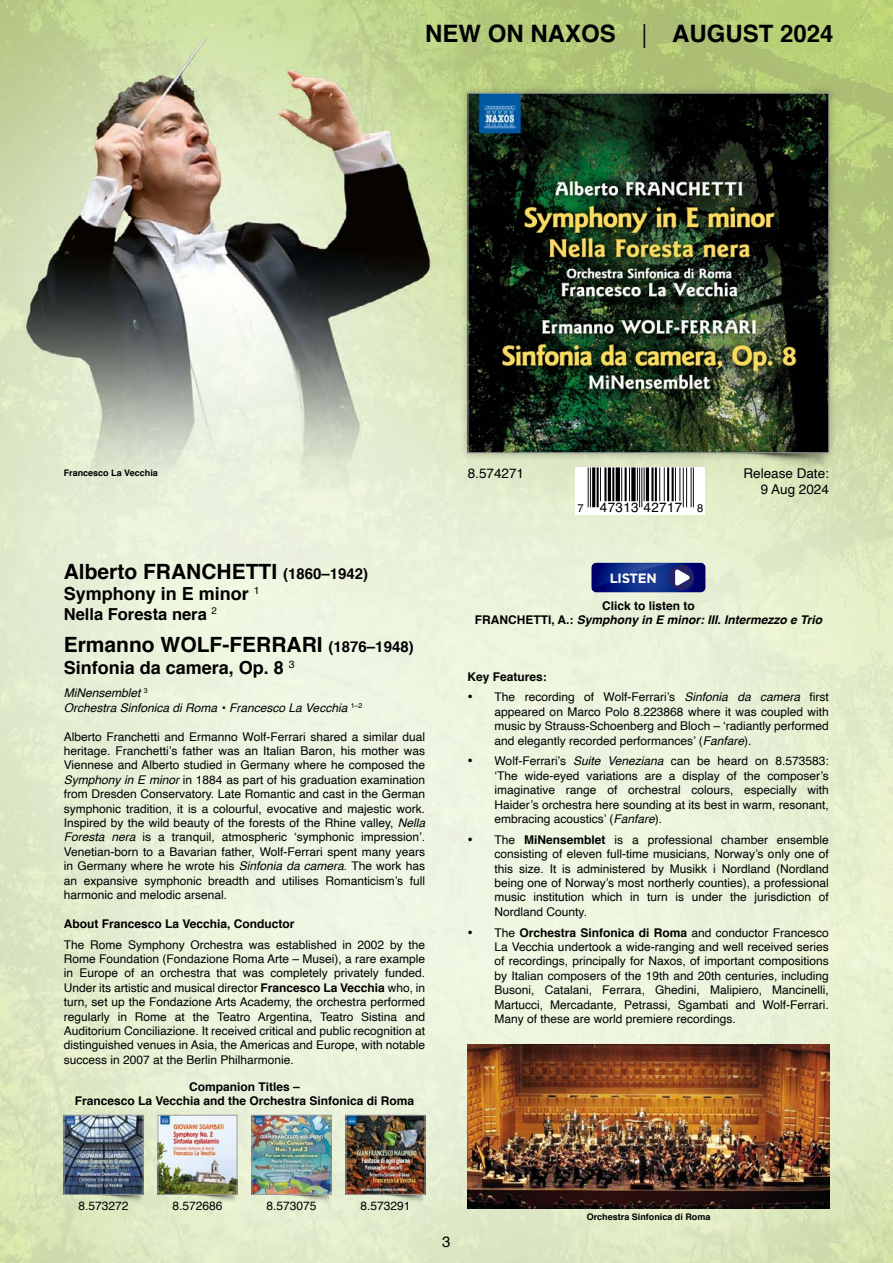
<style>
.page{position:relative;width:893px;height:1263px;background:#fff}
.page>*{position:absolute;margin:0;border:0;box-sizing:border-box;transform-origin:0 0}
.t1{font:700 24px "Helvetica";color:#000}
.t2{font:700 21px "Helvetica";color:#000}
.t3{font:700 18px "Helvetica";color:#000}
.t4{font:700 16.5px "Helvetica";color:#000}
.t5{font:15px "Helvetica";color:#000}
.t6{font:13.5px/16.2px "Helvetica";color:#000;text-align:right}
.t7{font:13.5px "Helvetica";letter-spacing:.025em;color:#000}
.t8{font:700 13.5px "Gotham";letter-spacing:-.02em;color:#fff}
.t9{font:12px/14.4px "Helvetica";color:#000;text-align:justify}
.t10{font:700 12px/14.4px "Helvetica";color:#000;text-align:center}
.t11{font:italic 700 12px/14.4px "Helvetica";color:#000;text-align:center}
.t12{font:italic 12px/14.4px "Helvetica";color:#000}
.t13{font:700 9px "Helvetica";color:#000}
.s1{font-weight:300}
.s2{font-size:11.25px}
.s3{font-size:15px}
.s4{font-style:normal}
.s5{font-style:italic}
.s6{font-weight:700}
</style>
<div class="page">
<img style="left:0;top:0;width:893px;height:1263px">
<img style="left:652px;top:462px;width:177px;height:11px">
<div style="left:459px;top:84px;width:379px;height:378px;background:#000;opacity:.2"></div>
<img style="left:470px;top:95px;width:357px;height:356px">
<div style="left:468px;top:93px;width:361px;height:360px;border:1px solid #9d9e9e"></div>
<svg style="left:575px;top:467px;width:130px;height:48px"></svg>
<hr style="left:693px;top:467px;width:1px;height:40px;background:#000">
<hr style="left:691px;top:467px;width:1px;height:40px;background:#000">
<hr style="left:686px;top:467px;width:1px;height:40px;background:#000">
<hr style="left:683px;top:467px;width:1px;height:40px;background:#000">
<hr style="left:679px;top:467px;width:1px;height:34px;background:#000">
<hr style="left:675px;top:467px;width:1px;height:34px;background:#000">
<hr style="left:672px;top:467px;width:2px;height:34px;background:#000">
<hr style="left:667px;top:467px;width:2px;height:34px;background:#000">
<hr style="left:664px;top:467px;width:1px;height:34px;background:#000">
<hr style="left:659px;top:467px;width:1px;height:34px;background:#000">
<hr style="left:655px;top:467px;width:2px;height:34px;background:#000">
<hr style="left:651px;top:467px;width:2px;height:34px;background:#000">
<hr style="left:646px;top:467px;width:3px;height:34px;background:#000">
<hr style="left:644px;top:467px;width:1px;height:34px;background:#000">
<hr style="left:641px;top:467px;width:1px;height:40px;background:#000">
<hr style="left:639px;top:467px;width:1px;height:40px;background:#000">
<hr style="left:637px;top:467px;width:1px;height:34px;background:#000">
<div style="left:631px;top:467px;width:5px;height:34px;background:#000"></div>
<hr style="left:629px;top:467px;width:1px;height:34px;background:#000">
<hr style="left:625px;top:467px;width:2px;height:34px;background:#000">
<hr style="left:621px;top:467px;width:1px;height:34px;background:#000">
<hr style="left:616px;top:467px;width:4px;height:34px;background:#000">
<hr style="left:612px;top:467px;width:2px;height:34px;background:#000">
<hr style="left:608px;top:467px;width:3px;height:34px;background:#000">
<hr style="left:604px;top:467px;width:2px;height:34px;background:#000">
<hr style="left:600px;top:467px;width:1px;height:34px;background:#000">
<hr style="left:597px;top:467px;width:2px;height:40px;background:#000">
<hr style="left:592px;top:467px;width:3px;height:40px;background:#000">
<hr style="left:590px;top:467px;width:1px;height:40px;background:#000">
<hr style="left:588px;top:467px;width:1px;height:40px;background:#000">
<svg style="left:591px;top:563px;width:114px;height:29px"></svg>
<img style="left:80px;top:1194px;width:63px;height:10px">
<img style="left:66px;top:1117px;width:75px;height:75px">
<div style="left:64px;top:1115px;width:79px;height:79px;border:1px solid #9d9e9e"></div>
<img style="left:174px;top:1194px;width:63px;height:10px">
<img style="left:160px;top:1117px;width:75px;height:75px">
<div style="left:158px;top:1115px;width:79px;height:79px;border:1px solid #9d9e9e"></div>
<img style="left:268px;top:1194px;width:63px;height:10px">
<img style="left:254px;top:1117px;width:75px;height:75px">
<div style="left:252px;top:1115px;width:79px;height:79px;border:1px solid #9d9e9e"></div>
<img style="left:362px;top:1194px;width:63px;height:10px">
<img style="left:348px;top:1117px;width:75px;height:75px">
<div style="left:346px;top:1115px;width:79px;height:79px;border:1px solid #9d9e9e"></div>
<img style="left:468px;top:1044px;width:361px;height:164px">
<p class="t13" style="left:64px;top:465px;width:96px">Francesco La Vecchia</p>
<h1 class="t1" style="left:425px;top:15px;width:410px">NEW ON NAXOS <span class="s1">|</span> AUGUST 2024</h1>
<p class="t6" style="left:468px;top:465px;width:58px">8.574271</p>
<p class="t6" style="left:743px;top:465px;width:87px">Release Date:<br>9 Aug 2024</p>
<p class="t7" style="left:577px;top:497px;width:127px"><span class="s2">7</span> 47313 42717 <span class="s2">8</span></p>
<h2 class="t2" style="left:64px;top:554px;width:306px">Alberto FRANCHETTI <span class="s3">(1860–1942)</span></h2>
<h3 class="t3" style="left:64px;top:579px;width:197px">Symphony in E minor <sup>1</sup></h3>
<h3 class="t4" style="left:64px;top:601px;width:154px">Nella Foresta nera <sup>2</sup></h3>
<h2 class="t2" style="left:64px;top:628px;width:351px">Ermanno WOLF-FERRARI <span class="s3">(1876–1948)</span></h2>
<h3 class="t3" style="left:64px;top:653px;width:232px">Sinfonia da camera, Op. 8 <sup>3</sup></h3>
<p class="t12" style="left:64px;top:686px;width:300px">MiNensemblet <sup>3<br></sup>Orchestra Sinfonica di Roma <span class="s4">•</span> Francesco La Vecchia <sup>1–2</sup></p>
<p class="t9" style="left:64px;top:729px;width:363px">Alberto Franchetti and Ermanno Wolf-Ferrari shared a similar dual heritage. Franchetti’s father was an Italian Baron, his mother was Viennese and Alberto studied in Germany where he composed the <span class="s5">Symphony in E minor</span> in 1884 as part of his graduation examination from Dresden Conservatory. Late Romantic and cast in the German symphonic tradition, it is a colourful, evocative and majestic work.<br>Inspired by the wild beauty of the forests of the Rhine valley, <span class="s5">Nella Foresta nera</span> is a tranquil, atmospheric ‘symphonic impression’.<br>Venetian-born to a Bavarian father, Wolf-Ferrari spent many years in Germany where he wrote his <span class="s5">Sinfonia da camera</span>. The work has an expansive symphonic breadth and utilises Romanticism’s full harmonic and melodic arsenal.</p>
<p class="t10" style="left:64px;top:916px;width:232px">About Francesco La Vecchia, Conductor</p>
<p class="t9" style="left:64px;top:937px;width:363px">The Rome Symphony Orchestra was established in 2002 by the Rome Foundation (Fondazione Roma Arte – Musei), a rare example in Europe of an orchestra that was completely privately funded.<br>Under its artistic and musical director <span class="s6">Francesco La Vecchia</span> who, in turn, set up the Fondazione Arts Academy, the orchestra performed regularly in Rome at the Teatro Argentina, Teatro Sistina and Auditorium Conciliazione. It received critical and public recognition at distinguished venues in Asia, the Americas and Europe, with notable success in 2007 at the Berlin Philharmonie.</p>
<p class="t10" style="left:75px;top:1080px;width:341px">Companion Titles –<br>Francesco La Vecchia and the Orchestra Sinfonica di Roma</p>
<p class="t8" style="left:610px;top:570px;width:48px">LISTEN</p>
<p class="t11" style="left:475px;top:598px;width:349px"><span class="s4">Click to listen to<br>FRANCHETTI, A.:</span> Symphony in E minor: III. Intermezzo e Trio</p>
<p class="t10" style="left:468px;top:669px;width:81px">Key Features:</p>
<p class="t9" style="left:495px;top:690px;width:336px;text-indent:-27px">• The recording of Wolf-Ferrari’s <span class="s5">Sinfonia da camera</span> first appeared on Marco Polo 8.223868 where it was coupled with music by Strauss-Schoenberg and Bloch – ‘radiantly performed and elegantly recorded performances’ (<span class="s5">Fanfare</span>).</p>
<p class="t9" style="left:495px;top:754px;width:336px;text-indent:-27px">• Wolf-Ferrari’s <span class="s5">Suite Veneziana</span> can be heard on 8.573583: ‘The wide-eyed variations are a display of the composer’s imaginative range of orchestral colours, especially with Haider’s orchestra here sounding at its best in warm, resonant, embracing acoustics’ (<span class="s5">Fanfare</span>).</p>
<p class="t9" style="left:495px;top:833px;width:336px;text-indent:-27px">• The <span class="s6">MiNensemblet</span> is a professional chamber ensemble consisting of eleven full-time musicians, Norway’s only one of this size. It is administered by Musikk i Nordland (Nordland being one of Norway’s most northerly counties), a professional music institution which in turn is under the jurisdiction of Nordland County.</p>
<p class="t9" style="left:495px;top:925px;width:336px;text-indent:-27px">• The <span class="s6">Orchestra Sinfonica di Roma</span> and conductor Francesco La Vecchia undertook a wide-ranging and well received series of recordings, principally for Naxos, of important compositions by Italian composers of the 19th and 20th centuries, including Busoni, Catalani, Ferrara, Ghedini, Malipiero, Mancinelli, Martucci, Mercadante, Petrassi, Sgambati and Wolf-Ferrari.<br>Many of these are world premiere recordings.</p>
<p class="t9" style="left:78px;top:1199px;width:52px">8.573272</p>
<p class="t9" style="left:172px;top:1199px;width:52px">8.572686</p>
<p class="t9" style="left:266px;top:1199px;width:52px">8.573075</p>
<p class="t9" style="left:360px;top:1199px;width:52px">8.573291</p>
<p class="t5" style="left:442px;top:1230px;width:10px">3</p>
<p class="t13" style="left:587px;top:1210px;width:125px">Orchestra Sinfonica di Roma</p>
</div>
